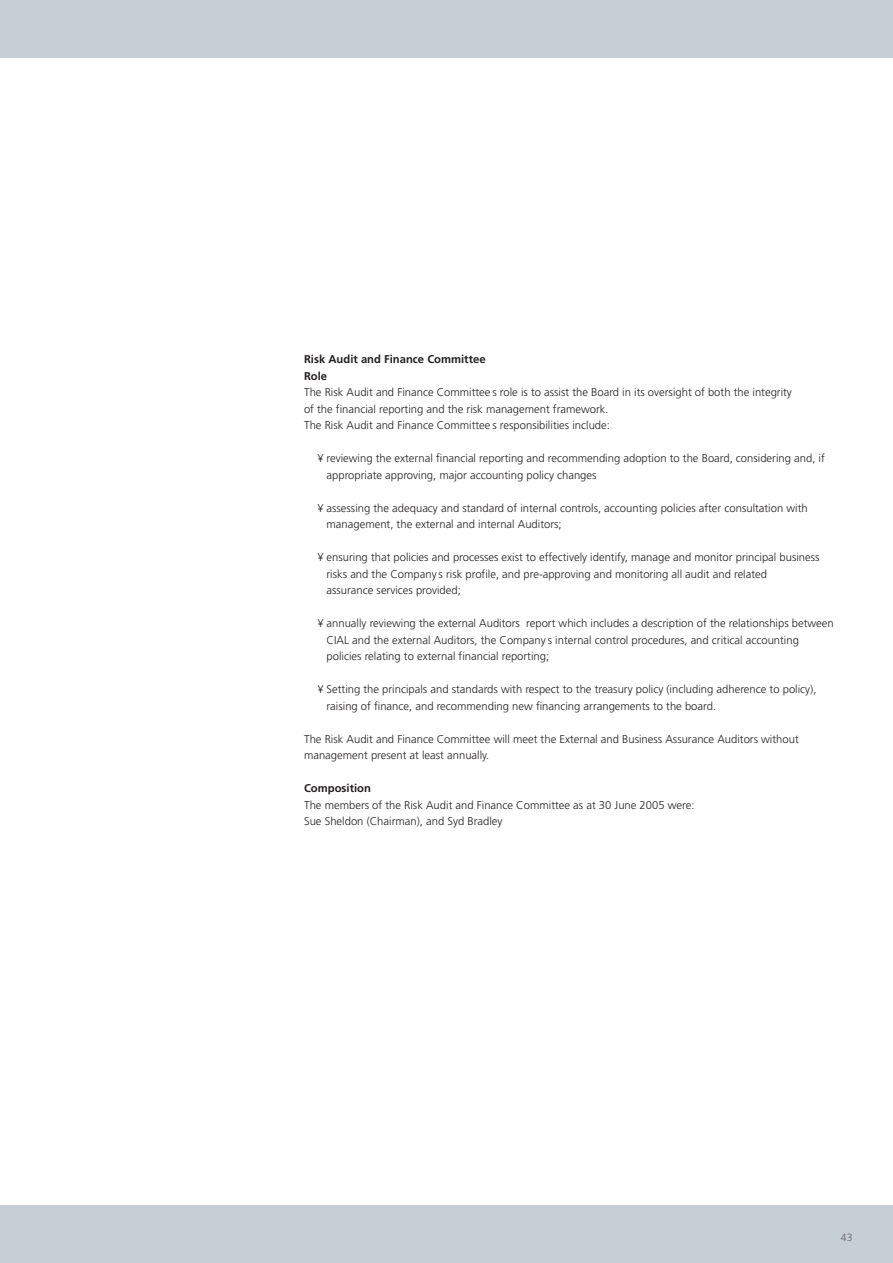
<style>
.page{position:relative;width:893px;height:1263px;background:#fff}
.page>*{position:absolute;margin:0;border:0;box-sizing:border-box;transform-origin:0 0}
.t1{font:300 11.25px/16.5px "Frutiger";color:#231f20}
.t2{font:700 11.25px/16.5px "Frutiger";color:#231f20}
.t3{font:300 10.5px "Frutiger";color:#636466}
</style>
<div class="page">
<div style="left:1px;top:0;width:891px;height:58px;background:#c6cfd4"></div>
<div style="left:1px;top:1205px;width:891px;height:57px;background:#c6cfd4"></div>
<p class="t2" style="left:304px;top:352px;width:183px">Risk Audit and Finance Committee<br>Role</p>
<p class="t1" style="left:304px;top:385px;width:489px">The Risk Audit and Finance Committee s role is to assist the Board in its oversight of both the integrity of the financial reporting and the risk management framework.<br>The Risk Audit and Finance Committee s responsibilities include:</p>
<p class="t1" style="left:326px;top:451px;width:500px;text-indent:-9px">¥ reviewing the external financial reporting and recommending adoption to the Board, considering and, if appropriate approving, major accounting policy changes</p>
<p class="t1" style="left:326px;top:500px;width:482px;text-indent:-9px">¥ assessing the adequacy and standard of internal controls, accounting policies after consultation with management, the external and internal Auditors;</p>
<p class="t1" style="left:326px;top:550px;width:494px;text-indent:-9px">¥ ensuring that policies and processes exist to effectively identify, manage and monitor principal business risks and the Company s risk profile, and pre-approving and monitoring all audit and related<br>assurance services provided;</p>
<p class="t1" style="left:326px;top:616px;width:508px;text-indent:-9px">¥ annually reviewing the external Auditors report which includes a description of the relationships between<br>CIAL and the external Auditors, the Company s internal control procedures, and critical accounting policies relating to external financial reporting;</p>
<p class="t1" style="left:326px;top:682px;width:491px;text-indent:-9px">¥ Setting the principals and standards with respect to the treasury policy (including adherence to policy), raising of finance, and recommending new financing arrangements to the board.</p>
<p class="t1" style="left:304px;top:731px;width:496px">The Risk Audit and Finance Committee will meet the External and Business Assurance Auditors without management present at least annually.</p>
<p class="t2" style="left:304px;top:781px;width:68px">Composition</p>
<p class="t1" style="left:304px;top:797px;width:392px">The members of the Risk Audit and Finance Committee as at 30 June 2005 were:<br>Sue Sheldon (Chairman), and Syd Bradley</p>
<p class="t3" style="left:840px;top:1233px;width:13px">43</p>
</div>
